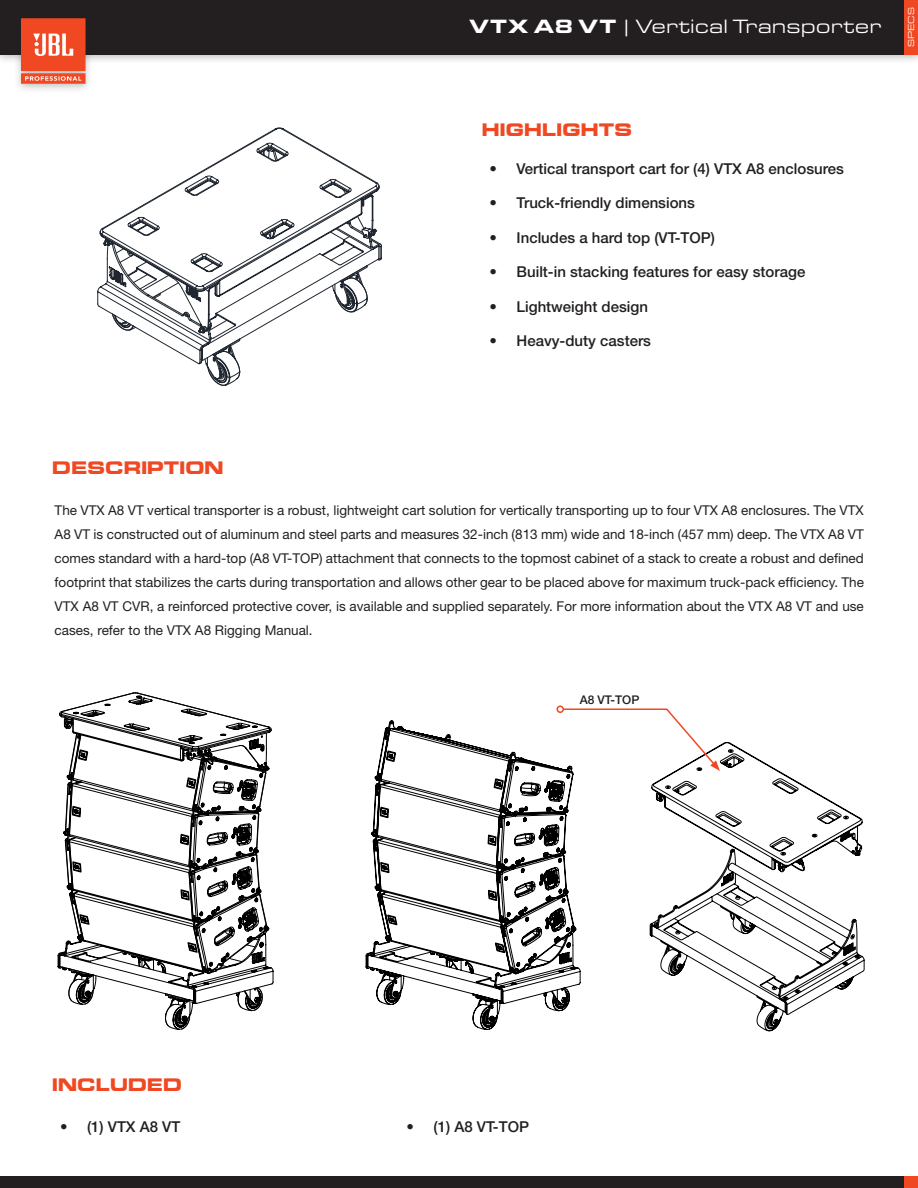
<style>
.page{position:relative;width:918px;height:1188px;background:#fff}
.page>*{position:absolute;margin:0;border:0;box-sizing:border-box;transform-origin:0 0}
.t1{font:19.95px "Eurostile Ext";color:#fff}
.Titles{font:700 18px "Eddmond";color:#f04822}
.t2{font:500 15px "Helvetica Neue";color:#231f20}
.Description{font:13.5px/24px "Helvetica Neue";color:#231f20;text-align:justify}
.Picture_Text{font:500 12px "Helvetica Neue";color:#231f20}
.t3{font:9px "Eurostile Ext";color:#fff}
.s1{font-weight:900}
</style>
<div class="page">
<div style="left:0;top:0;width:918px;height:65px;background:#231f20;opacity:.3"></div>
<div style="left:0;top:0;width:918px;height:55px;background:#231f20"></div>
<div style="left:13px;top:12px;width:81px;height:82px;background:#231f20;opacity:.3"></div>
<svg style="left:21px;top:18px;width:65px;height:66px;background:#ee6444"></svg>
<div style="left:0;top:1176px;width:918px;height:12px;background:#231f20"></div>
<div style="left:904px;top:0;width:14px;height:55px;background:#f04822"></div>
<div style="left:904px;top:1176px;width:14px;height:12px;background:#f04822"></div>
<svg style="left:100px;top:128px;width:279px;height:181px"></svg>
<svg style="left:103px;top:148px;width:273px;height:238px"></svg>
<svg style="left:58px;top:712px;width:215px;height:318px"></svg>
<svg style="left:60px;top:693px;width:211px;height:280px"></svg>
<svg style="left:366px;top:721px;width:196px;height:309px"></svg>
<div style="left:556px;top:705px;width:8px;height:8px;border:2px solid #f04822;border-radius:50%"></div>
<svg style="left:562px;top:708px;width:302px;height:323px"></svg>
<h1 class="t1" style="left:469px;top:12px;width:414px"><span class="s1">VTX A8 VT</span> | Vertical Transporter</h1>
<p class="t3" style="left:905px;top:47px;width:41px;rotate:-90deg">SPECS</p>
<p class="Titles" style="left:482px;top:117px;width:152px">HIGHLIGHTS</p>
<p class="t2" style="left:490px;top:156px;width:356px">• Vertical transport cart for (4) VTX A8 enclosures</p>
<p class="t2" style="left:490px;top:191px;width:207px">• Truck-friendly dimensions</p>
<p class="t2" style="left:490px;top:225px;width:227px">• Includes a hard top (VT-TOP)</p>
<p class="t2" style="left:490px;top:260px;width:317px">• Built-in stacking features for easy storage</p>
<p class="t2" style="left:490px;top:294px;width:160px">• Lightweight design</p>
<p class="t2" style="left:490px;top:329px;width:163px">• Heavy-duty casters</p>
<p class="Titles" style="left:52px;top:456px;width:173px">DESCRIPTION</p>
<p class="Description" style="left:55px;top:499px;width:811px">The VTX A8 VT vertical transporter is a robust, lightweight cart solution for vertically transporting up to four VTX A8 enclosures. The VTX A8 VT is constructed out of aluminum and steel parts and measures 32-inch (813 mm) wide and 18-inch (457 mm) deep. The VTX A8 VT comes standard with a hard-top (A8 VT-TOP) attachment that connects to the topmost cabinet of a stack to create a robust and defined footprint that stabilizes the carts during transportation and allows other gear to be placed above for maximum truck-pack efficiency. The VTX A8 VT CVR, a reinforced protective cover, is available and supplied separately. For more information about the VTX A8 VT and use cases, refer to the VTX A8 Rigging Manual.</p>
<p class="Picture_Text" style="left:580px;top:690px;width:61px">A8 VT-TOP</p>
<p class="Titles" style="left:52px;top:1072px;width:131px">INCLUDED</p>
<p class="t2" style="left:60px;top:1114px;width:122px">• (1) VTX A8 VT</p>
<p class="t2" style="left:406px;top:1114px;width:124px">• (1) A8 VT-TOP</p>
</div>
